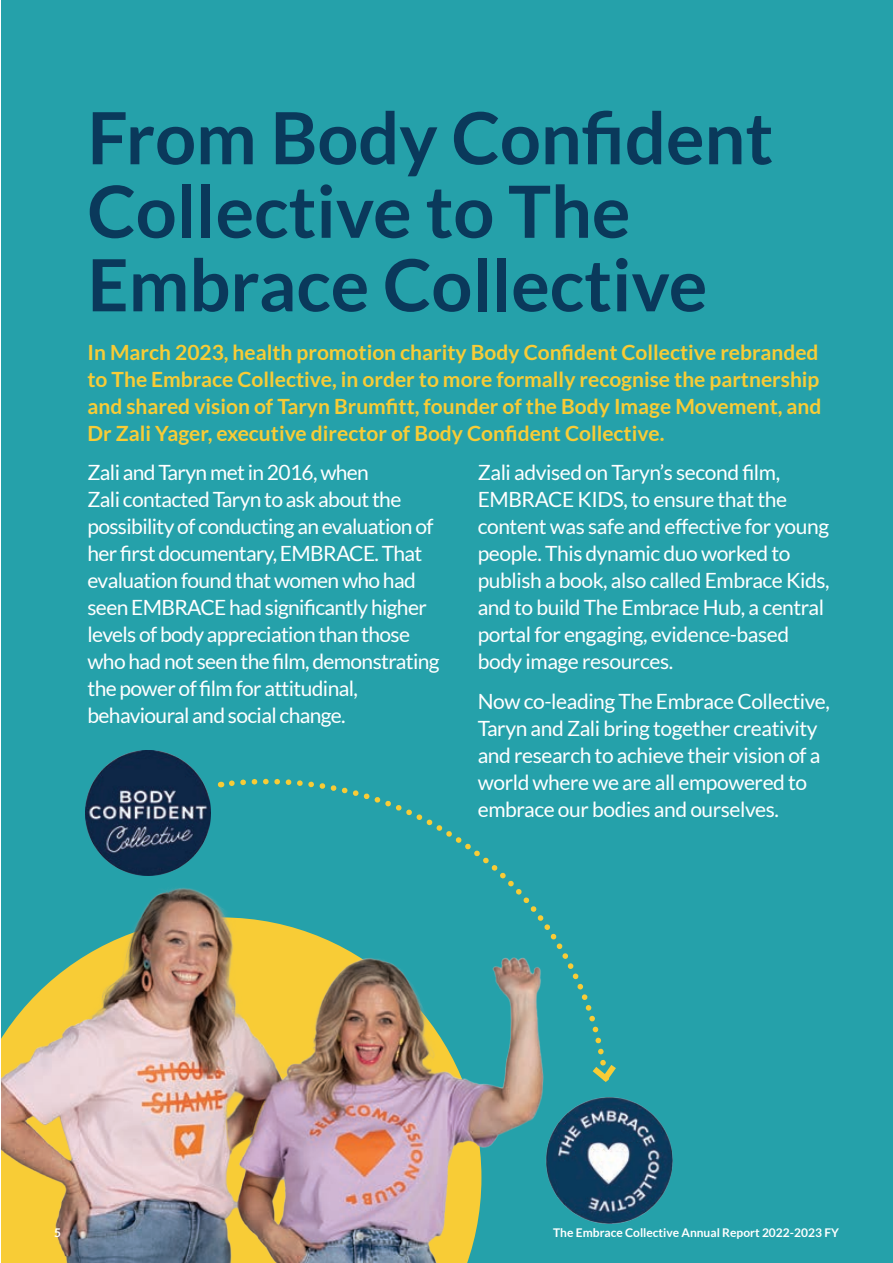
<style>
.page{position:relative;width:893px;height:1263px;background:#fff}
.page>*{position:absolute;margin:0;border:0;box-sizing:border-box;transform-origin:0 0}
.t1{font:700 72px/73.5px "Lato";color:#0a395b}
.t2{font:21px/27px "Lato";letter-spacing:-.02em;color:#fff}
.t3{font:700 21px/27px "Lato";color:#f8cc36}
.t4{font:700 12px "Lato";color:#fff}
</style>
<div class="page">
<div style="left:2px;top:0;width:891px;height:1263px;background:#25a1aa"></div>
<img style="left:2px;top:888px;width:542px;height:375px">
<svg style="left:226px;top:778px;width:378px;height:301px"></svg>
<svg style="left:586px;top:1059px;width:30px;height:23px"></svg>
<img style="left:86px;top:751px;width:124px;height:124px">
<img style="left:542px;top:1091px;width:131px;height:136px">
<h1 class="t1" style="left:87px;top:100px;width:687px">From Body Confident<br>Collective to The<br>Embrace Collective</h1>
<p class="t3" style="left:87px;top:338px;width:735px">In March 2023, health promotion charity Body Confident Collective rebranded to The Embrace Collective, in order to more formally recognise the partnership and shared vision of Taryn Brumfitt, founder of the Body Image Movement, and Dr Zali Yager, executive director of Body Confident Collective.</p>
<p class="t2" style="left:87px;top:459px;width:354px">Zali and Taryn met in 2016, when<br>Zali contacted Taryn to ask about the possibility of conducting an evaluation of her first documentary, EMBRACE. That evaluation found that women who had seen EMBRACE had significantly higher levels of body appreciation than those who had not seen the film, demonstrating the power of film for attitudinal, behavioural and social change.</p>
<p class="t2" style="left:478px;top:459px;width:353px">Zali advised on Taryn’s second film, EMBRACE KIDS, to ensure that the content was safe and effective for young people. This dynamic duo worked to publish a book, also called Embrace Kids, and to build The Embrace Hub, a central portal for engaging, evidence-based body image resources.</p>
<p class="t2" style="left:478px;top:688px;width:354px">Now co-leading The Embrace Collective, Taryn and Zali bring together creativity and research to achieve their vision of a world where we are all empowered to embrace our bodies and ourselves.</p>
<p class="t4" style="left:54px;top:1225px;width:8px">5</p>
<p class="t4" style="left:553px;top:1225px;width:287px">The Embrace Collective Annual Report 2022-2023 FY</p>
</div>
